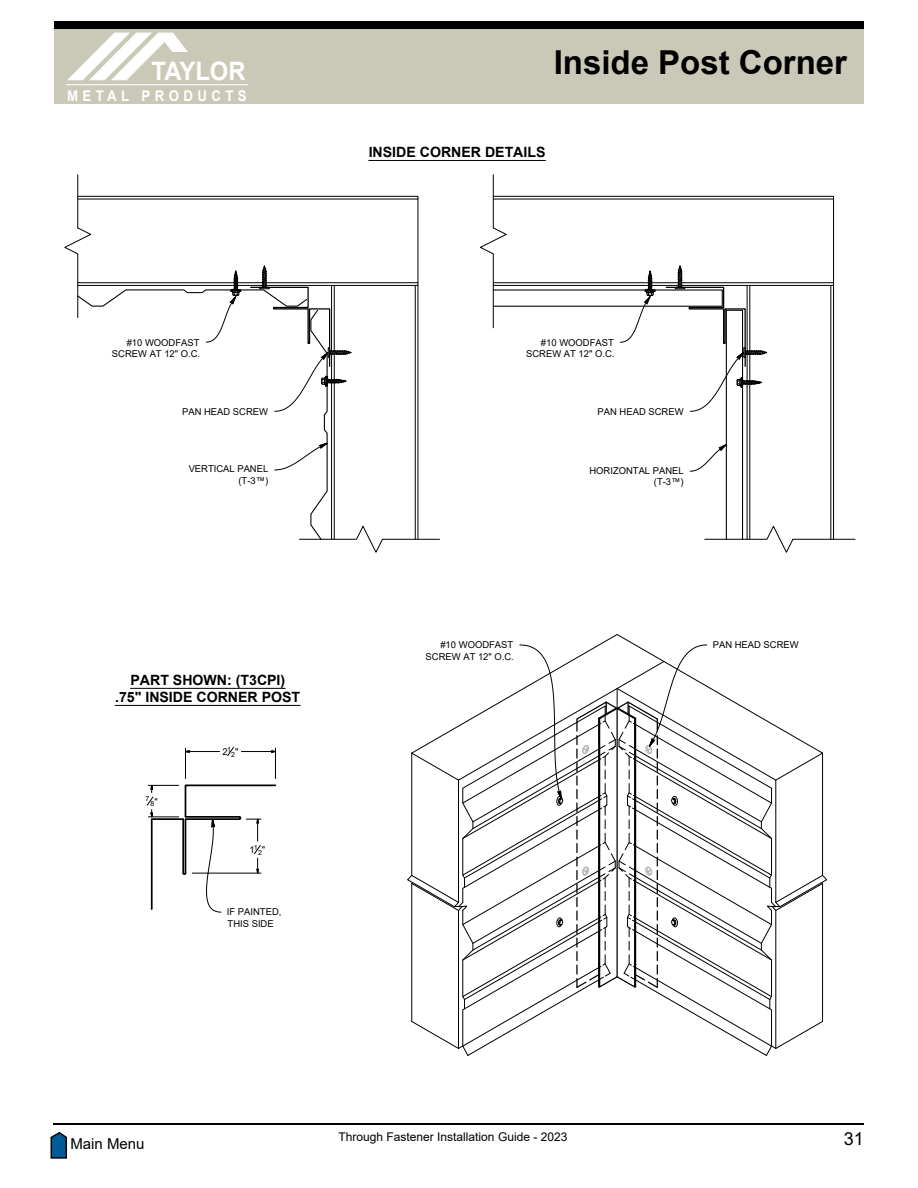
<style>
.page{position:relative;width:918px;height:1188px;background:#fff}
.page>*{position:absolute;margin:0;border:0;box-sizing:border-box;transform-origin:0 0}
.t1{font:700 33px "Arial";color:#000}
.t2{font:700 25.35px "Arial";color:#fff;scale:.94 1}
.t3{font:18px "Arial";color:#000}
.t4{font:15px "Arial";color:#000}
.t5{font:700 14.7px "Arial";letter-spacing:.33em;color:#fff;scale:.9 1}
.t6{font:700 14.1px/17.1px "Arial";color:#000;text-align:center}
.t7{font:12px "Arial";color:#000}
.t8{font:9.45px/11.4px "Arial";color:#000;text-align:right}
.t9{font:7.05px "Arial";color:#000}
</style>
<div class="page">
<div style="left:54px;top:21px;width:810px;height:9px;background:#000"></div>
<div style="left:54px;top:30px;width:810px;height:74px;background:#cac9b8"></div>
<hr style="left:54px;top:1123px;width:810px;height:1px;background:#000">
<svg style="left:50px;top:1131px;width:17px;height:28px"></svg>
<svg style="left:68px;top:33px;width:119px;height:47px"></svg>
<hr style="left:66px;top:84px;width:182px;height:1px;background:#fff">
<div style="left:77px;top:196px;width:341px;height:3px;border:1px solid #000"></div>
<hr style="left:382px;top:539px;width:58px;height:1px;background:#000">
<hr style="left:77px;top:175px;width:1px;height:53px;background:#000">
<svg style="left:64px;top:198px;width:355px;height:355px"></svg>
<hr style="left:185px;top:748px;width:1px;height:31px;background:#000">
<hr style="left:275px;top:748px;width:1px;height:31px;background:#000">
<hr style="left:189px;top:751px;width:31px;height:1px;background:#000">
<hr style="left:241px;top:751px;width:31px;height:1px;background:#000">
<svg style="left:227px;top:747px;width:7px;height:9px"></svg>
<svg style="left:146px;top:784px;width:131px;height:129px"></svg>
<svg style="left:407px;top:644px;width:420px;height:412px"></svg>
<hr style="left:493px;top:282px;width:155px;height:1px;background:#000">
<hr style="left:830px;top:285px;width:1px;height:254px;background:#000">
<hr style="left:747px;top:384px;width:1px;height:155px;background:#000">
<hr style="left:833px;top:285px;width:1px;height:254px;background:#000">
<hr style="left:749px;top:384px;width:1px;height:155px;background:#000">
<div style="left:493px;top:196px;width:341px;height:3px;border:1px solid #000"></div>
<hr style="left:493px;top:285px;width:155px;height:1px;background:#000">
<hr style="left:793px;top:539px;width:62px;height:1px;background:#000">
<svg style="left:704px;top:525px;width:90px;height:28px"></svg>
<hr style="left:493px;top:175px;width:1px;height:53px;background:#000">
<svg style="left:479px;top:227px;width:28px;height:101px"></svg>
<div style="left:726px;top:310px;width:17px;height:230px;border:1px solid #000"></div>
<svg style="left:690px;top:443px;width:38px;height:29px"></svg>
<svg style="left:620px;top:198px;width:214px;height:214px"></svg>
<hr style="left:369px;top:160px;width:177px;height:1px;background:#000">
<hr style="left:131px;top:688px;width:154px;height:1px;background:#000">
<hr style="left:115px;top:705px;width:185px;height:1px;background:#000">
<h2 class="t2" style="left:152px;top:54px;width:102px">TAYLOR</h2>
<h3 class="t5" style="left:67px;top:86px;width:201px">METAL PRODUCTS</h3>
<h1 class="t1" style="left:554px;top:39px;width:295px">Inside Post Corner</h1>
<h3 class="t6" style="left:369px;top:144px;width:178px">INSIDE CORNER DETAILS</h3>
<p class="t8" style="left:112px;top:337px;width:90px">#10 WOODFAST<br>SCREW AT 12" O.C.</p>
<p class="t8" style="left:182px;top:406px;width:87px">PAN HEAD SCREW</p>
<p class="t8" style="left:189px;top:463px;width:81px">VERTICAL PANEL (T-3™)</p>
<h3 class="t6" style="left:115px;top:672px;width:187px">PART SHOWN: (T3CPI)<br>.75" INSIDE CORNER POST</h3>
<p class="t9" style="left:146px;top:794px;width:5px">7</p>
<p class="t9" style="left:151px;top:799px;width:9px">8<sup>"</sup></p>
<p class="t8" style="left:223px;top:746px;width:10px">2<sup>1</sup></p>
<p class="t9" style="left:231px;top:749px;width:9px">2<sup>"</sup></p>
<p class="t8" style="left:249px;top:844px;width:10px">1<sup>1</sup></p>
<p class="t9" style="left:258px;top:847px;width:9px">2<sup>"</sup></p>
<p class="t8" style="left:227px;top:906px;width:56px;text-align:left">IF PAINTED,<br>THIS SIDE</p>
<p class="t8" style="left:526px;top:337px;width:90px">#10 WOODFAST<br>SCREW AT 12" O.C.</p>
<p class="t8" style="left:598px;top:406px;width:87px">PAN HEAD SCREW</p>
<p class="t8" style="left:589px;top:465px;width:96px">HORIZONTAL PANEL (T-3™)</p>
<p class="t8" style="left:440px;top:639px;width:74px">#10 WOODFAST</p>
<p class="t8" style="left:713px;top:639px;width:87px">PAN HEAD SCREW</p>
<p class="t8" style="left:426px;top:651px;width:90px">SCREW AT 12" O.C.</p>
<h3 class="t4" style="left:70px;top:1134px;width:76px">Main Menu</h3>
<p class="t7" style="left:339px;top:1128px;width:230px">Through Fastener Installation Guide - 2023</p>
<h3 class="t3" style="left:844px;top:1126px;width:22px">31</h3>
</div>
